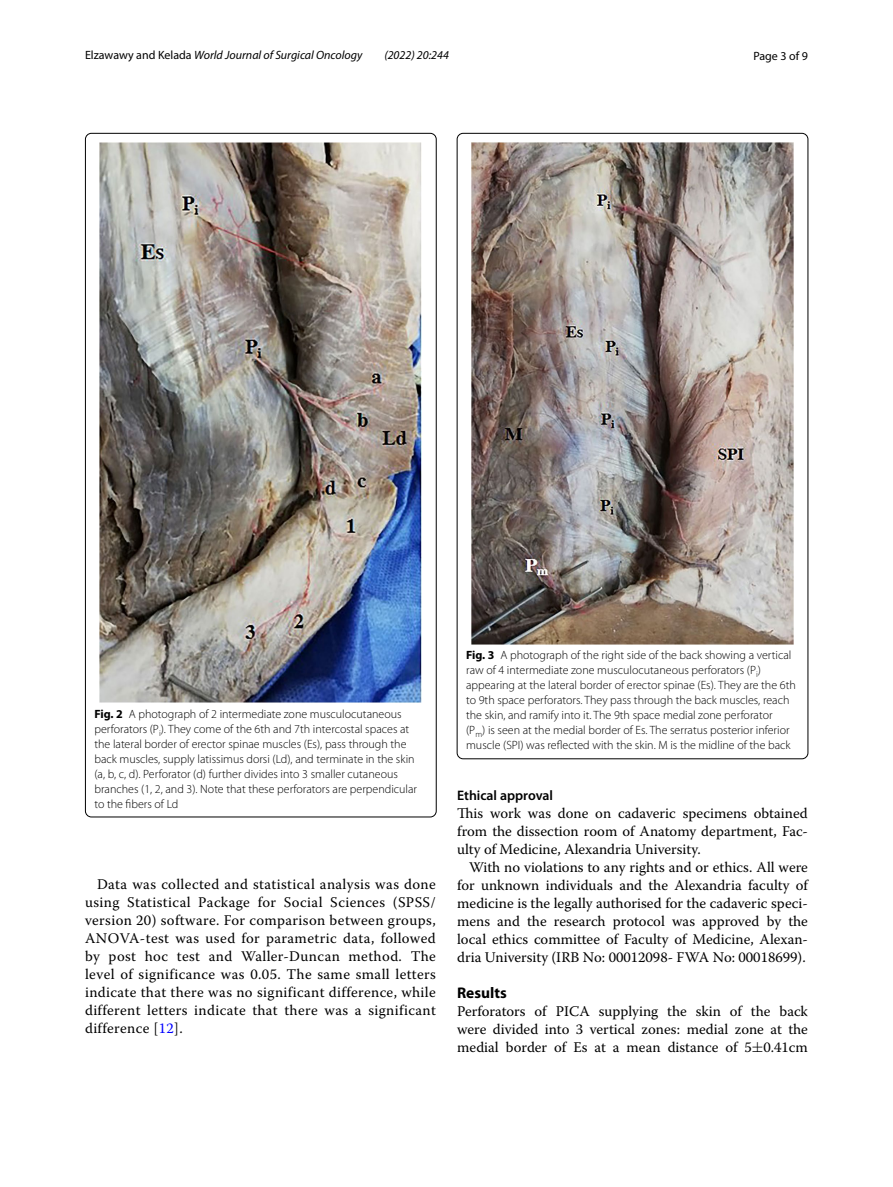
<style>
.page{position:relative;width:893px;height:1187px;background:#fff}
.page>*{position:absolute;margin:0;border:0;box-sizing:border-box;transform-origin:0 0}
.t1{font:700 15.45px "Myriad Pro";color:#000}
.t2{font:14.7px/18px "Warnock Pro";color:#000;text-align:justify}
.t3{font:600 13.8px "Myriad Pro";color:#000}
.t4{font:300 12px/15px "Myriad Pro";color:#000}
.t5{font:italic 12px "Myriad Pro";color:#000}
.t6{font:12px "Myriad Pro";color:#000}
.s1{font-style:normal}
.s2{font-weight:700}
.s3{color:#00f}
.s4{font-family:"MTSY"}
</style>
<div class="page">
<img style="left:100px;top:142px;width:322px;height:560px">
<img style="left:472px;top:142px;width:321px;height:502px">
<p class="t5" style="left:85px;top:48px;width:279px"><span class="s1">Elzawawy and Kelada</span> World Journal of Surgical Oncology</p>
<p class="t5" style="left:384px;top:48px;width:66px">(2022) 20:244</p>
<p class="t6" style="left:753px;top:48px;width:56px">Page 3 of 9</p>
<p class="t4" style="left:94px;top:706px;width:324px"><span class="s2">Fig. 2</span> A photograph of 2 intermediate zone musculocutaneous perforators (P<sub>i</sub>). They come of the 6th and 7th intercostal spaces at the lateral border of erector spinae muscles (Es), pass through the back muscles, supply latissimus dorsi (Ld), and terminate in the skin (a, b, c, d). Perforator (d) further divides into 3 smaller cutaneous branches (1, 2, and 3). Note that these perforators are perpendicular to the fibers of Ld</p>
<p class="t2" style="left:85px;top:875px;width:352px;text-indent:12px">Data was collected and statistical analysis was done using Statistical Package for Social Sciences (SPSS/ version 20) software. For comparison between groups, ANOVA-test was used for parametric data, followed by post hoc test and Waller-Duncan method. The level of significance was 0.05. The same small letters indicate that there was no significant difference, while different letters indicate that there was a significant difference [<span class="s3">12</span>].</p>
<p class="t4" style="left:466px;top:648px;width:331px"><span class="s2">Fig. 3</span> A photograph of the right side of the back showing a vertical raw of 4 intermediate zone musculocutaneous perforators (P<sub>i</sub>) appearing at the lateral border of erector spinae (Es). They are the 6th to 9th space perforators. They pass through the back muscles, reach the skin, and ramify into it. The 9th space medial zone perforator<br>(P<sub>m</sub>) is seen at the medial border of Es. The serratus posterior inferior muscle (SPI) was reflected with the skin. M is the midline of the back</p>
<p class="t3" style="left:457px;top:786px;width:98px">Ethical approval</p>
<p class="t2" style="left:457px;top:804px;width:352px">This work was done on cadaveric specimens obtained from the dissection room of Anatomy department, Fac&shy;ulty of Medicine, Alexandria University.</p>
<p class="t2" style="left:457px;top:858px;width:352px;text-indent:12px">With no violations to any rights and or ethics. All were for unknown individuals and the Alexandria faculty of medicine is the legally authorised for the cadaveric speci&shy;mens and the research protocol was approved by the local ethics committee of Faculty of Medicine, Alexan&shy;dria University (IRB No: 00012098- FWA No: 00018699).</p>
<p class="t1" style="left:457px;top:982px;width:51px">Results</p>
<p class="t2" style="left:457px;top:1002px;width:352px">Perforators of PICA supplying the skin of the back were divided into 3 vertical zones: medial zone at the medial border of Es at a mean distance of 5<span class="s4">±</span>0.41cm</p>
</div>
